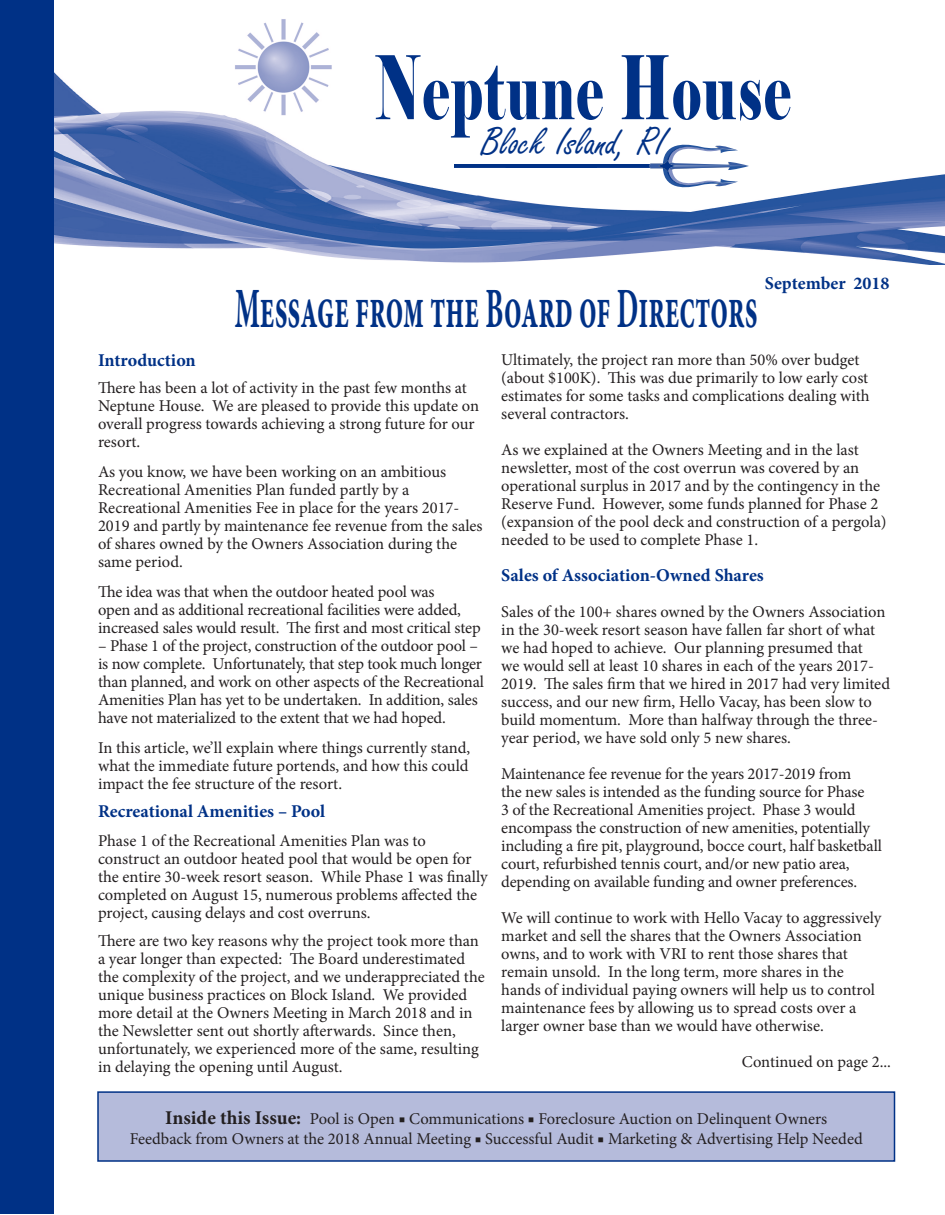
<style>
.page{position:relative;width:945px;height:1215px;background:#fff}
.page>*{position:absolute;margin:0;border:0;box-sizing:border-box;transform-origin:0 0}
.t1{font:79.5px "Elephant";letter-spacing:.04em;color:#003186;scale:.63 1}
.hed1{font:700 57px "Minion Pro";color:#003186;scale:.5 1}
.t2{font:42px "Freestyle Script";color:#003186}
.t3{font:700 18px "Minion Pro";color:#003186}
.t4{font:16.5px/18px "Minion Pro";letter-spacing:-.005em;color:#231f20}
.s1{font-size:87.75px}
.s2{font-weight:700;font-size:19.5px}
</style>
<div class="page">
<img style="left:54px;top:72px;width:891px;height:192px">
<div style="left:0;top:0;width:54px;height:1214px;background:#003186"></div>
<svg style="left:454px;top:145px;width:295px;height:42px"></svg>
<img style="left:235px;top:19px;width:97px;height:96px">
<div style="left:98px;top:1092px;width:797px;height:69px;background:#b5bbdb"></div>
<div style="left:97px;top:1091px;width:798px;height:71px;border:2px solid #003186"></div>
<p class="t1" style="left:376px;top:41px;width:661px"><span class="s1">N</span>eptune <span class="s1">H</span>ouse</p>
<p class="t2" style="left:482px;top:119px;width:185px">Block Island, RI</p>
<p class="hed1" style="left:235px;top:268px;width:1048px">Message from the Board of Directors</p>
<p class="t3" style="left:765px;top:271px;width:126px">September 2018</p>
<p class="t3" style="left:98px;top:347px;width:99px">Introduction</p>
<p class="t4" style="left:98px;top:379px;width:383px">There has been a lot of activity in the past few months at Neptune House. We are pleased to provide this update on overall progress towards achieving a strong future for our resort.</p>
<p class="t4" style="left:98px;top:463px;width:386px">As you know, we have been working on an ambitious Recreational Amenities Plan funded partly by a Recreational Amenities Fee in place for the years 2017- 2019 and partly by maintenance fee revenue from the sales of shares owned by the Owners Association during the same period.</p>
<p class="t4" style="left:98px;top:583px;width:384px">The idea was that when the outdoor heated pool was<br>open and as additional recreational facilities were added, increased sales would result. The first and most critical step</p>
<p class="t4" style="left:98px;top:637px;width:388px">– Phase 1 of the project, construction of the outdoor pool – is now complete. Unfortunately, that step took much longer than planned, and work on other aspects of the Recreational Amenities Plan has yet to be undertaken. In addition, sales have not materialized to the extent that we had hoped.</p>
<p class="t4" style="left:98px;top:739px;width:374px;text-align:justify">In this article, we’ll explain where things currently stand, what the immediate future portends, and how this could impact the fee structure of the resort.</p>
<p class="t3" style="left:98px;top:799px;width:229px">Recreational Amenities – Pool</p>
<p class="t4" style="left:98px;top:832px;width:391px">Phase 1 of the Recreational Amenities Plan was to construct an outdoor heated pool that would be open for the entire 30-week resort season. While Phase 1 was finally completed on August 15, numerous problems affected the project, causing delays and cost overruns.</p>
<p class="t4" style="left:98px;top:932px;width:388px">There are two key reasons why the project took more than a year longer than expected: The Board underestimated the complexity of the project, and we underappreciated the unique business practices on Block Island. We provided more detail at the Owners Meeting in March 2018 and in the Newsletter sent out shortly afterwards. Since then, unfortunately, we experienced more of the same, resulting in delaying the opening until August.</p>
<p class="t4" style="left:501px;top:350px;width:370px">Ultimately, the project ran more than 50% over budget (about $100K). This was due primarily to low early cost estimates for some tasks and complications dealing with several contractors.</p>
<p class="t4" style="left:501px;top:440px;width:387px">As we explained at the Owners Meeting and in the last newsletter, most of the cost overrun was covered by an operational surplus in 2017 and by the contingency in the Reserve Fund. However, some funds planned for Phase 2 (expansion of the pool deck and construction of a pergola) needed to be used to complete Phase 1.</p>
<p class="t3" style="left:501px;top:562px;width:264px">Sales of Association-Owned Shares</p>
<p class="t4" style="left:501px;top:602px;width:390px">Sales of the 100+ shares owned by the Owners Association in the 30-week resort season have fallen far short of what we had hoped to achieve. Our planning presumed that<br>we would sell at least 10 shares in each of the years 2017- 2019. The sales firm that we hired in 2017 had very limited success, and our new firm, Hello Vacay, has been slow to build momentum. More than halfway through the three&shy;year period, we have sold only 5 new shares.</p>
<p class="t4" style="left:501px;top:764px;width:382px">Maintenance fee revenue for the years 2017-2019 from<br>the new sales is intended as the funding source for Phase<br>3 of the Recreational Amenities project. Phase 3 would encompass the construction of new amenities, potentially including a fire pit, playground, bocce court, half basketball court, refurbished tennis court, and/or new patio area, depending on available funding and owner preferences.</p>
<p class="t4" style="left:501px;top:908px;width:382px">We will continue to work with Hello Vacay to aggressively market and sell the shares that the Owners Association owns, and to work with VRI to rent those shares that remain unsold. In the long term, more shares in the hands of individual paying owners will help us to control maintenance fees by allowing us to spread costs over a larger owner base than we would have otherwise.</p>
<p class="t4" style="left:742px;top:1052px;width:151px">Continued on page 2...</p>
<p class="t4" style="left:165px;top:1110px;width:663px"><span class="s2">Inside this Issue:</span> Pool is Open ■ Communications ■ Foreclosure Auction on Delinquent Owners</p>
<p class="t4" style="left:130px;top:1130px;width:735px">Feedback from Owners at the 2018 Annual Meeting ■ Successful Audit ■ Marketing &amp; Advertising Help Needed</p>
</div>
